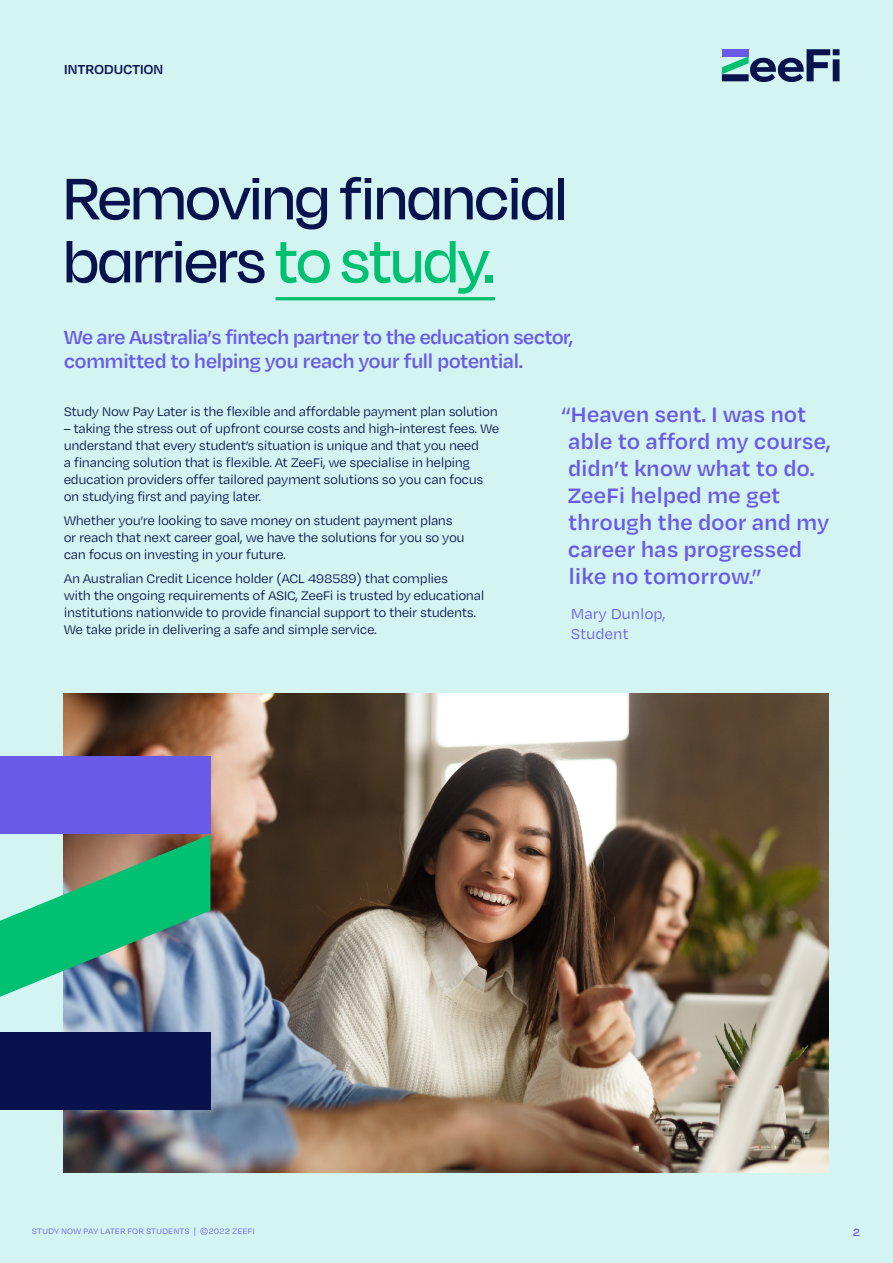
<style>
.page{position:relative;width:893px;height:1263px;background:#d3f4f0}
.page>*{position:absolute;margin:0;border:0;box-sizing:border-box;transform-origin:0 0}
.t1{font:500 67.5px/63px "Degular Display";color:#08134d}
.t2{font:600 24px/27px "Degular Text";letter-spacing:-.01em;color:#695be7}
.Introduction_Paragra{font:600 21.75px/24px "Degular Text";letter-spacing:-.045em;color:#695be7}
.t3{font:16.5px/19.8px "Degular Text";letter-spacing:-.01em;color:#695be7}
.t4{font:600 15px "Degular Text";letter-spacing:-.025em;color:#08134d}
.Body_Text{font:14.25px/17.1px "Degular Text";letter-spacing:-.03em;color:#08134d}
.t5{font:600 12px "Degular Text";color:#695be7}
.t6{font:9px "Degular Text";color:#695be7}
.s1{color:#00c072}
</style>
<div class="page">
<img style="left:63px;top:693px;width:766px;height:479px">
<div style="left:0;top:1032px;width:210px;height:78px;background:#08134d"></div>
<div style="left:0;top:756px;width:210px;height:78px;background:#695be7"></div>
<svg style="left:0;top:834px;width:210px;height:163px"></svg>
<hr style="left:276px;top:297px;width:219px;height:3px;background:#00c072">
<svg style="left:722px;top:49px;width:117px;height:33px"></svg>
<p class="t4" style="left:64px;top:59px;width:101px">INTRODUCTION</p>
<p class="t1" style="left:64px;top:165px;width:505px">Removing financial barriers <span class="s1">to study.</span></p>
<p class="Introduction_Paragra" style="left:64px;top:324px;width:511px">We are Australia’s fintech partner to the education sector, committed to helping you reach your full potential.</p>
<p class="t2" style="left:561px;top:400px;width:272px">“Heaven sent. I was not able to afford my course, didn’t know what to do.<br>ZeeFi helped me get through the door and my career has progressed like no tomorrow.”</p>
<p class="t3" style="left:571px;top:604px;width:97px">Mary Dunlop,<br>Student</p>
<p class="Body_Text" style="left:64px;top:402px;width:436px">Study Now Pay Later is the flexible and affordable payment plan solution</p>
<p class="Body_Text" style="left:64px;top:419px;width:437px">– taking the stress out of upfront course costs and high-interest fees. We understand that every student’s situation is unique and that you need<br>a financing solution that is flexible. At ZeeFi, we specialise in helping education providers offer tailored payment solutions so you can focus on studying first and paying later.</p>
<p class="Body_Text" style="left:64px;top:511px;width:402px">Whether you’re looking to save money on student payment plans or reach that next career goal, we have the solutions for you so you can focus on investing in your future.</p>
<p class="Body_Text" style="left:64px;top:569px;width:422px">An Australian Credit Licence holder (ACL 498589) that complies<br>with the ongoing requirements of ASIC, ZeeFi is trusted by educational institutions nationwide to provide financial support to their students.<br>We take pride in delivering a safe and simple service.</p>
<p class="t6" style="left:32px;top:1225px;width:224px">STUDY NOW PAY LATER FOR STUDENTS | ©2022 ZEEFI</p>
<p class="t5" style="left:853px;top:1224px;width:9px">2</p>
</div>
